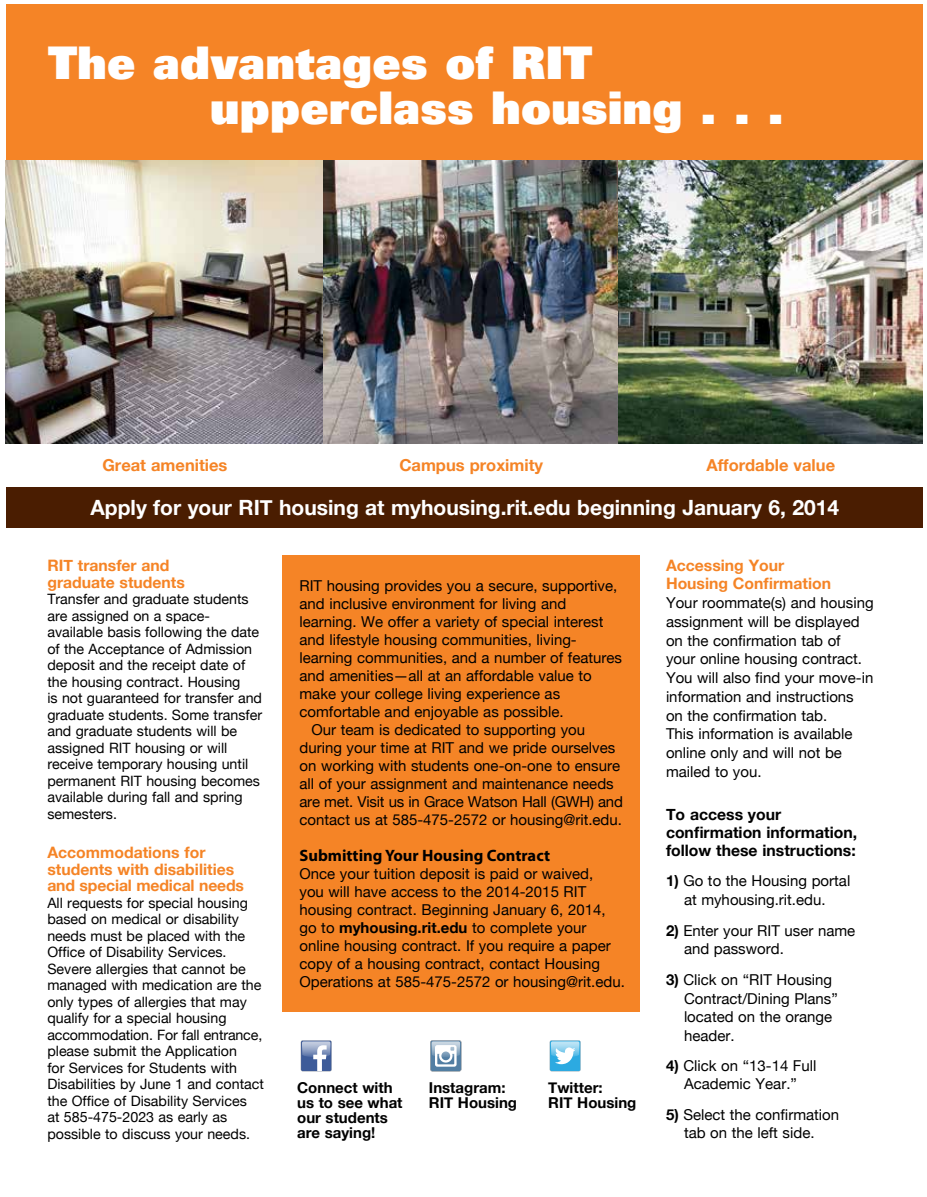
<style>
.page{position:relative;width:927px;height:1197px;background:#fff}
.page>*{position:absolute;margin:0;border:0;box-sizing:border-box;transform-origin:0 0}
.t1{font:45px/45px "Univers LT Std X Black";letter-spacing:.01em;color:#fff}
.t2{font:700 21px "Helvetica Neue";color:#fff}
.t3{font:700 16.5px "Helvetica Neue";color:#f58426}
.t4{font:700 16.5px "Myriad Pro";color:#000}
.t5{font:700 15.75px/16.5px "Helvetica Neue";color:#f58426}
.t6{font:700 15.75px/18px "Helvetica Neue";color:#000}
.t7{font:15px/18.8px "Helvetica Neue";color:#000}
.t8{font:700 15px/15px "Helvetica Neue";color:#000}
.t9{font:14.25px/16.5px "Helvetica Neue";color:#000}
.s1{font-weight:700}
</style>
<div class="page">
<div style="left:6px;top:4px;width:916px;height:189px;background:#f58426"></div>
<div style="left:6px;top:487px;width:916px;height:40px;background:#4a1d01"></div>
<div style="left:282px;top:555px;width:358px;height:457px;background:#f58426"></div>
<img style="left:6px;top:160px;width:916px;height:284px">
<svg style="left:301px;top:1040px;width:31px;height:31px"></svg>
<svg style="left:550px;top:1040px;width:31px;height:31px"></svg>
<svg style="left:430px;top:1040px;width:31px;height:31px"></svg>
<h1 class="t1" style="left:210px;top:39px;width:575px;text-indent:-162px">The advantages of RIT upperclass housing . . .</h1>
<p class="t3" style="left:102px;top:452px;width:127px">Great amenities</p>
<p class="t3" style="left:399px;top:452px;width:145px">Campus proximity</p>
<p class="t3" style="left:706px;top:452px;width:130px">Affordable value</p>
<h2 class="t2" style="left:91px;top:491px;width:750px">Apply for your RIT housing at myhousing.rit.edu beginning January 6, 2014</h2>
<p class="t5" style="left:47px;top:558px;width:139px">RIT transfer and graduate students</p>
<p class="t9" style="left:47px;top:592px;width:216px">Transfer and graduate students are assigned on a space&shy;available basis following the date of the Acceptance of Admission deposit and the receipt date of the housing contract. Housing<br>is not guaranteed for transfer and graduate students. Some transfer and graduate students will be assigned RIT housing or will receive temporary housing until permanent RIT housing becomes available during fall and spring semesters.</p>
<p class="t5" style="left:47px;top:845px;width:198px">Accommodations for students with disabilities and special medical needs</p>
<p class="t9" style="left:47px;top:895px;width:218px">All requests for special housing based on medical or disability needs must be placed with the<br>Office of Disability Services.<br>Severe allergies that cannot be managed with medication are the only types of allergies that may qualify for a special housing accommodation. For fall entrance, please submit the Application<br>for Services for Students with<br>Disabilities by June 1 and contact the Office of Disability Services<br>at 585-475-2023 as early as possible to discuss your needs.</p>
<p class="t7" style="left:300px;top:577px;width:319px">RIT housing provides you a secure, supportive,</p>
<p class="t7" style="left:300px;top:595px;width:268px">and inclusive environment for living and</p>
<p class="t7" style="left:300px;top:613px;width:306px">learning. We offer a variety of special interest</p>
<p class="t7" style="left:300px;top:631px;width:279px">and lifestyle housing communities, living-</p>
<p class="t7" style="left:300px;top:649px;width:324px">learning communities, and a number of features</p>
<p class="t7" style="left:300px;top:667px;width:294px">and amenities—all at an affordable value to</p>
<p class="t7" style="left:300px;top:685px;width:262px">make your college living experience as</p>
<p class="t7" style="left:300px;top:703px;width:266px">comfortable and enjoyable as possible.</p>
<p class="t7" style="left:312px;top:721px;width:275px">Our team is dedicated to supporting you</p>
<p class="t7" style="left:300px;top:739px;width:317px">during your time at RIT and we pride ourselves</p>
<p class="t7" style="left:300px;top:757px;width:322px">on working with students one-on-one to ensure</p>
<p class="t7" style="left:300px;top:775px;width:316px">all of your assignment and maintenance needs</p>
<p class="t7" style="left:300px;top:793px;width:325px">are met. Visit us in Grace Watson Hall (GWH) and</p>
<p class="t7" style="left:300px;top:811px;width:324px">contact us at 585-475-2572 or housing@rit.edu.</p>
<p class="t4" style="left:300px;top:845px;width:252px">Submitting Your Housing Contract</p>
<p class="t7" style="left:300px;top:866px;width:327px;line-height:18px">Once your tuition deposit is paid or waived,<br>you will have access to the 2014-2015 RIT housing contract. Beginning January 6, 2014, go to <span class="s1">myhousing.rit.edu</span> to complete your online housing contract. If you require a paper copy of a housing contract, contact Housing Operations at 585-475-2572 or housing@rit.edu.</p>
<p class="t8" style="left:297px;top:1080px;width:107px">Connect with us to see what our students are saying!</p>
<p class="t8" style="left:548px;top:1080px;width:90px">Twitter:<br>RIT Housing</p>
<p class="t8" style="left:429px;top:1080px;width:90px">Instagram:<br>RIT Housing</p>
<p class="t5" style="left:666px;top:557px;width:167px;line-height:18px">Accessing Your<br>Housing Confirmation</p>
<p class="t7" style="left:666px;top:594px;width:209px">Your roommate(s) and housing assignment will be displayed on the confirmation tab of your online housing contract.<br>You will also find your move-in information and instructions on the confirmation tab.<br>This information is available online only and will not be mailed to you.</p>
<p class="t6" style="left:666px;top:805px;width:193px">To access your confirmation information, follow these instructions:</p>
<p class="t7" style="left:666px;top:872px;width:186px;text-align:center"><span class="s1">1)</span> Go to the Housing portal at myhousing.rit.edu.</p>
<p class="t7" style="left:684px;top:922px;width:173px;text-indent:-18px"><span class="s1">2)</span> Enter your RIT user name and password.</p>
<p class="t7" style="left:684px;top:971px;width:155px;text-indent:-18px"><span class="s1">3)</span> Click on “RIT Housing<br>Contract/Dining Plans” located on the orange header.</p>
<p class="t7" style="left:666px;top:1058px;width:152px;line-height:18px;text-align:center"><span class="s1">4)</span> Click on “13-14 Full<br>Academic Year.”</p>
<p class="t7" style="left:666px;top:1106px;width:175px;text-align:center"><span class="s1">5)</span> Select the confirmation tab on the left side.</p>
</div>
